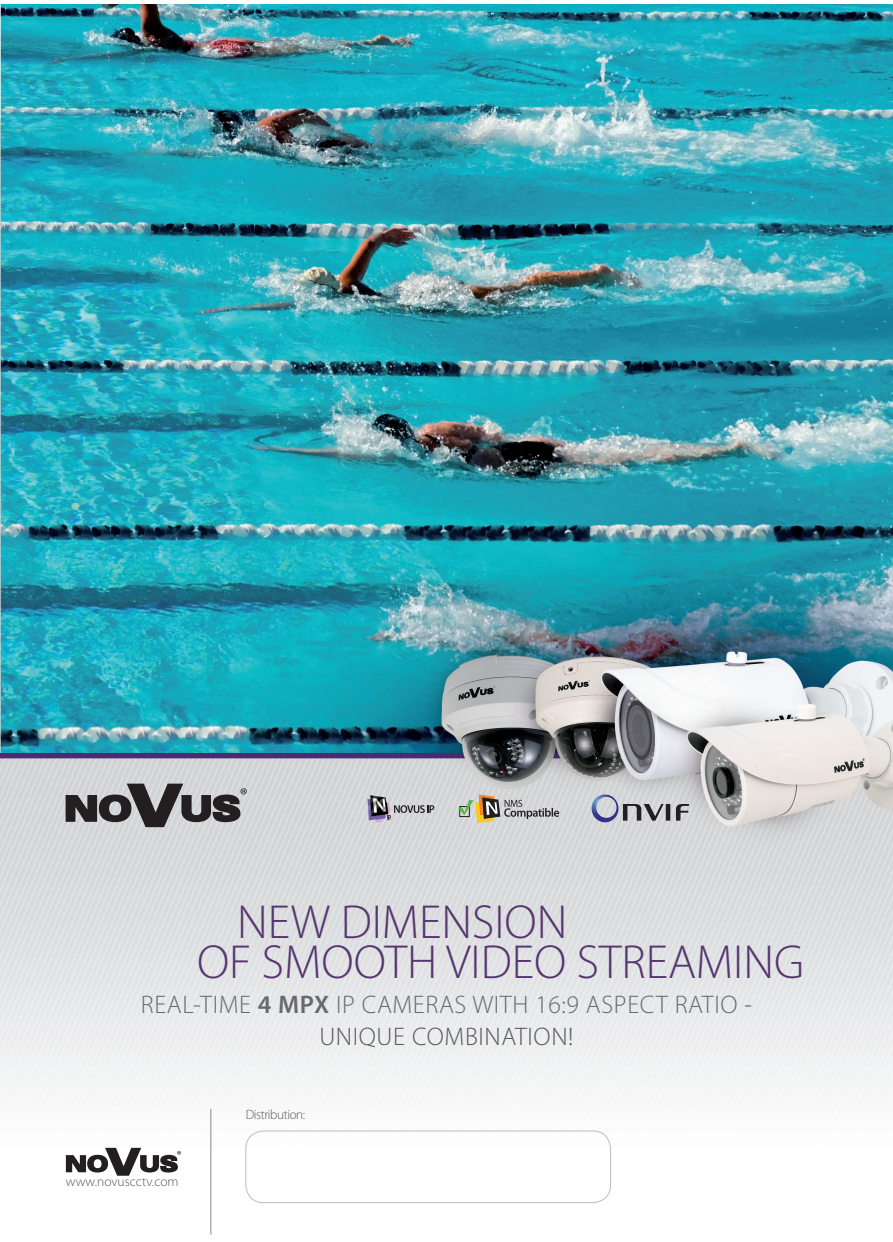
<style>
.page{position:relative;width:893px;height:1242px;background:#fff}
.page>*{position:absolute;margin:0;border:0;box-sizing:border-box;transform-origin:0 0}
.t1{font:300 48px/40.5px "Myriad Pro";color:#56366f}
.t2{font:300 25.5px/31.5px "Myriad Pro";letter-spacing:.025em;color:#69696c;text-align:center}
.t3{font:300 13.5px "Myriad Pro";letter-spacing:-.005em;color:#57585a}
.t4{font:300 13.5px "Myriad Pro";letter-spacing:-.03em;color:#57585a}
.s1{font-weight:600}
.s2{color:#57585a}
</style>
<div class="page">
<img style="left:0;top:4px;width:893px;height:1231px">
<hr style="left:666px;top:804px;width:4px;height:16px;background:#231f20">
<svg style="left:592px;top:794px;width:72px;height:28px;background:#aaabb7"></svg>
<svg style="left:676px;top:804px;width:13px;height:16px"></svg>
<svg style="left:394px;top:805px;width:40px;height:8px"></svg>
<img style="left:367px;top:795px;width:25px;height:27px">
<svg style="left:458px;top:794px;width:101px;height:29px;background:#b7b3a8"></svg>
<svg style="left:66px;top:783px;width:181px;height:44px;background:#818081"></svg>
<hr style="left:210px;top:1108px;width:1px;height:126px;background:#939598">
<div style="left:246px;top:1130px;width:365px;height:72px;border:1px solid #bcbdc0;border-radius:18px"></div>
<svg style="left:66px;top:1147px;width:115px;height:28px"></svg>
<h1 class="t1" style="left:197px;top:901px;width:608px;text-indent:40px">NEW DIMENSION<br>OF SMOOTH VIDEO STREAMING</h1>
<p class="t2" style="left:141px;top:988px;width:613px">REAL-TIME <span class="s1">4 MPX</span> IP CAMERAS WITH 16:9 ASPECT RATIO <span class="s2">-<br>UNIQUE COMBINATION!</span></p>
<p class="t3" style="left:66px;top:1173px;width:114px">www.novuscctv.com</p>
<p class="t4" style="left:246px;top:1106px;width:61px">Distribution:</p>
</div>
